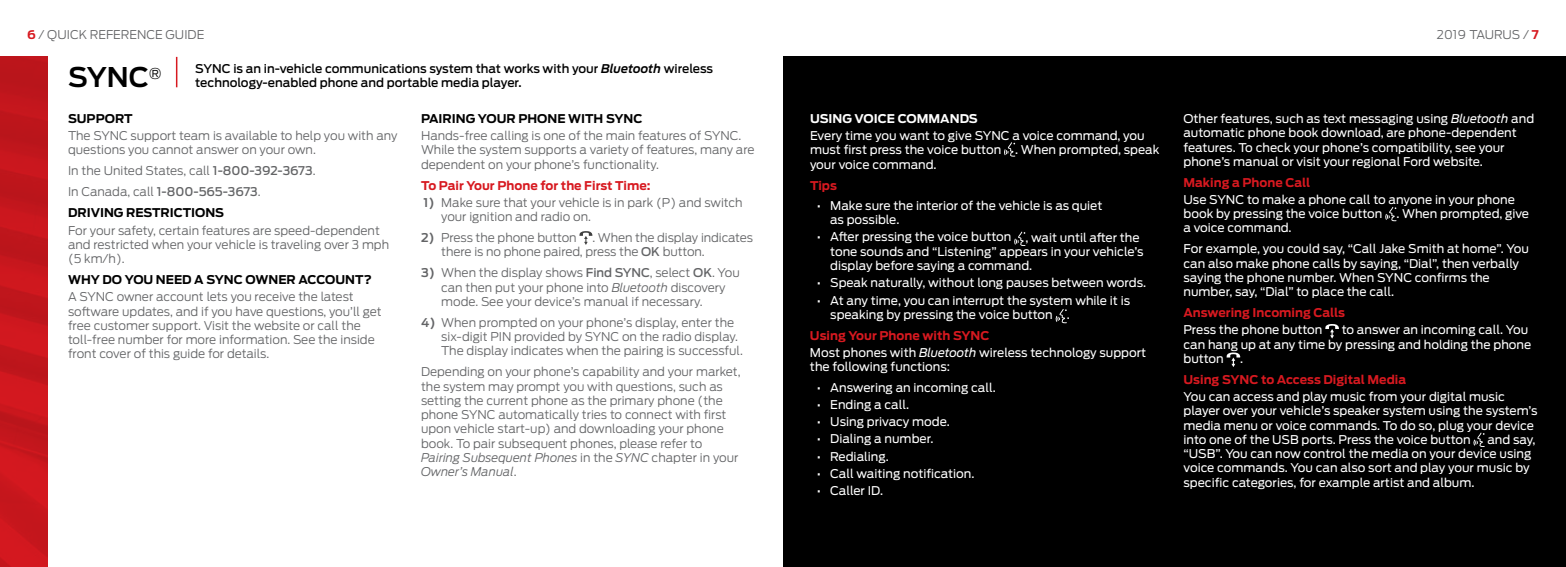
<style>
.page{position:relative;width:1566px;height:567px;background:#fff}
.page>*{position:absolute;margin:0;border:0;box-sizing:border-box;transform-origin:0 0}
.t1{font:600 27px "Ford Antenna";color:#000}
.t2{font:12px/14.2px "Ford Antenna";color:#fff}
.t3{font:300 12px/14.2px "Ford Antenna";color:#636466}
.t4{font:500 12px/14.2px "Ford Antenna";color:#000}
.t5{font:700 12px "Ford Antenna";color:#d71920}
.t6{font:700 12px "Ford Antenna";color:#000}
.t7{font:700 12px "Ford Antenna";color:#fff}
.s1{font-weight:700;color:#d71920}
.s2{font-weight:600;font-style:italic}
.s3{font-weight:500}
.s4{font-weight:700;color:#000}
.s5{font-weight:600}
.s6{font-style:italic}
</style>
<div class="page">
<img style="left:0;top:57px;width:48px;height:510px">
<div style="left:783px;top:57px;width:783px;height:510px;background:#000"></div>
<svg style="left:579px;top:231px;width:13px;height:14px"></svg>
<svg style="left:1004px;top:142px;width:11px;height:15px"></svg>
<svg style="left:1014px;top:232px;width:11px;height:14px"></svg>
<svg style="left:1056px;top:309px;width:11px;height:14px"></svg>
<svg style="left:1385px;top:207px;width:11px;height:14px"></svg>
<svg style="left:1325px;top:324px;width:14px;height:15px"></svg>
<svg style="left:1227px;top:353px;width:13px;height:14px"></svg>
<svg style="left:1473px;top:433px;width:12px;height:14px"></svg>
<hr style="left:176px;top:57px;width:1px;height:30px;background:#d71920">
<p class="t3" style="left:27px;top:26px;width:179px"><span class="s1">6</span> / QUICK REFERENCE GUIDE</p>
<p class="t3" style="left:1437px;top:26px;width:104px">2019 TAURUS / <span class="s1">7</span></p>
<h1 class="t1" style="left:68px;top:54px;width:95px">SYNC<sup>®</sup></h1>
<p class="t4" style="left:195px;top:60px;width:519px">SYNC is an in-vehicle communications system that works with your <span class="s2">Bluetooth</span> wireless technology-enabled phone and portable media player.</p>
<p class="t6" style="left:68px;top:108px;width:66px">SUPPORT</p>
<p class="t3" style="left:68px;top:127px;width:331px">The SYNC support team is available to help you with any questions you cannot answer on your own.</p>
<p class="t3" style="left:68px;top:159px;width:249px;line-height:21px">In the United States, call <span class="s3">1-800-392-3673</span>.<br>In Canada, call <span class="s3">1-800-565-3673</span>.<br><span class="s4">DRIVING RESTRICTIONS</span></p>
<p class="t3" style="left:68px;top:222px;width:323px">For your safety, certain features are speed-dependent and restricted when your vehicle is traveling over 3 mph (5 km/h).</p>
<p class="t6" style="left:68px;top:269px;width:305px">WHY DO YOU NEED A SYNC OWNER ACCOUNT?</p>
<p class="t3" style="left:68px;top:289px;width:315px">A SYNC owner account lets you receive the latest software updates, and if you have questions, you’ll get free customer support. Visit the website or call the toll-free number for more information. See the inside front cover of this guide for details.</p>
<p class="t6" style="left:421px;top:108px;width:223px">PAIRING YOUR PHONE WITH SYNC</p>
<p class="t3" style="left:421px;top:127px;width:335px">Hands-free calling is one of the main features of SYNC.<br>While the system supports a variety of features, many are dependent on your phone’s functionality.</p>
<p class="t5" style="left:421px;top:174px;width:231px">To Pair Your Phone for the First Time:</p>
<p class="t3" style="left:441px;top:194px;width:303px;text-indent:-18px"><span class="s5">1)</span> Make sure that your vehicle is in park (P) and switch your ignition and radio on.</p>
<p class="t3" style="left:421px;top:229px;width:157px"><span class="s5">2)</span> Press the phone button</p>
<p class="t3" style="left:441px;top:229px;width:313px;text-indent:151px">. When the display indicates there is no phone paired, press the <span class="s3">OK</span> button.</p>
<p class="t3" style="left:441px;top:265px;width:300px;text-indent:-20px"><span class="s5">3)</span> When the display shows <span class="s3">Find SYNC</span>, select <span class="s3">OK</span>. You can then put your phone into <span class="s6">Bluetooth</span> discovery mode. See your device’s manual if necessary.</p>
<p class="t3" style="left:441px;top:314px;width:303px;text-indent:-20px"><span class="s5">4)</span> When prompted on your phone’s display, enter the six-digit PIN provided by SYNC on the radio display.<br>The display indicates when the pairing is successful.</p>
<p class="t3" style="left:421px;top:364px;width:321px">Depending on your phone’s capability and your market, the system may prompt you with questions, such as setting the current phone as the primary phone (the phone SYNC automatically tries to connect with first upon vehicle start-up) and downloading your phone book. To pair subsequent phones, please refer to <span class="s6">Pairing Subsequent Phones</span> in the <span class="s6">SYNC</span> chapter in your <span class="s6">Owner’s Manual</span>.</p>
<p class="t7" style="left:810px;top:108px;width:169px">USING VOICE COMMANDS</p>
<p class="t2" style="left:810px;top:127px;width:351px">Every time you want to give SYNC a voice command, you must first press the voice button . When prompted, speak your voice command.</p>
<p class="t5" style="left:810px;top:175px;width:28px">Tips</p>
<p class="t2" style="left:830px;top:197px;width:274px;text-indent:-13px">• Make sure the interior of the vehicle is as quiet as possible.</p>
<p class="t2" style="left:830px;top:229px;width:315px;text-indent:-13px">• After pressing the voice button , wait until after the tone sounds and “Listening” appears in your vehicle’s display before saying a command.</p>
<p class="t2" style="left:817px;top:274px;width:331px">• Speak naturally, without long pauses between words.</p>
<p class="t2" style="left:830px;top:292px;width:301px;text-indent:-13px">• At any time, you can interrupt the system while it is speaking by pressing the voice button .</p>
<p class="t2" style="left:810px;top:325px;width:338px;line-height:17.2px"><span class="s1">Using Your Phone with SYNC<br></span>Most phones with <span class="s6">Bluetooth</span> wireless technology support</p>
<p class="t2" style="left:810px;top:358px;width:142px">the following functions:</p>
<p class="t2" style="left:817px;top:379px;width:180px">• Answering an incoming call.</p>
<p class="t2" style="left:817px;top:396px;width:94px">• Ending a call.</p>
<p class="t2" style="left:817px;top:413px;width:135px">• Using privacy mode.</p>
<p class="t2" style="left:817px;top:430px;width:118px">• Dialing a number.</p>
<p class="t2" style="left:817px;top:448px;width:73px">• Redialing.</p>
<p class="t2" style="left:817px;top:465px;width:159px">• Call waiting notification.</p>
<p class="t2" style="left:817px;top:482px;width:68px">• Caller ID.</p>
<p class="t2" style="left:1183px;top:110px;width:352px">Other features, such as text messaging using <span class="s6">Bluetooth</span> and automatic phone book download, are phone-dependent features. To check your phone’s compatibility, see your phone’s manual or visit your regional Ford website.</p>
<p class="t5" style="left:1183px;top:172px;width:128px">Making a Phone Call</p>
<p class="t2" style="left:1183px;top:191px;width:347px">Use SYNC to make a phone call to anyone in your phone book by pressing the voice button . When prompted, give a voice command.</p>
<p class="t2" style="left:1184px;top:241px;width:347px">For example, you could say, “Call Jake Smith at home”. You can also make phone calls by saying, “Dial”, then verbally saying the phone number. When SYNC confirms the number, say, “Dial” to place the call.</p>
<p class="t5" style="left:1184px;top:302px;width:163px">Answering Incoming Calls</p>
<p class="t2" style="left:1184px;top:322px;width:141px">Press the phone button</p>
<p class="t2" style="left:1184px;top:322px;width:349px;text-indent:158px">to answer an incoming call. You can hang up at any time by pressing and holding the phone button</p>
<p class="t2" style="left:1240px;top:350px;width:5px">.</p>
<p class="t5" style="left:1184px;top:369px;width:224px">Using SYNC to Access Digital Media</p>
<p class="t2" style="left:1184px;top:388px;width:356px">You can access and play music from your digital music player over your vehicle’s speaker system using the system’s media menu or voice commands. To do so, plug your device into one of the USB ports. Press the voice button</p>
<p class="t2" style="left:1184px;top:431px;width:354px;text-indent:304px">and say, “USB”. You can now control the media on your device using voice commands. You can also sort and play your music by specific categories, for example artist and album.</p>
</div>
